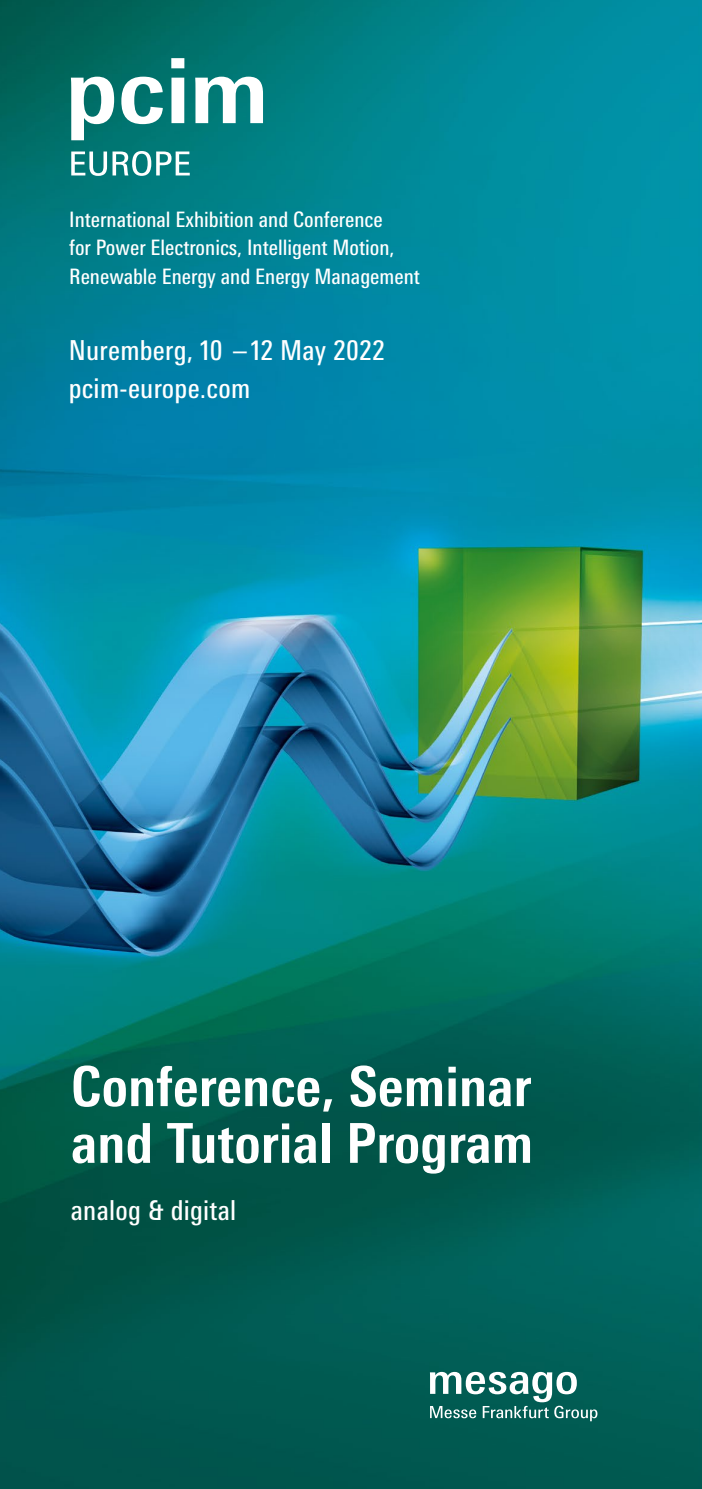
<style>
.page{position:relative;width:702px;height:1489px;background:#fff}
.page>*{position:absolute;margin:0;border:0;box-sizing:border-box;transform-origin:0 0}
.t1{font:700 condensed 55px/56.8px "Messe Univers";color:#fff}
.t2{font:condensed 27.5px/37.8px "Messe Univers";letter-spacing:.01em;color:#fff}
.t3{font:condensed 21.25px/28.2px "Messe Univers";color:#fff}
</style>
<div class="page">
<img style="left:0;top:0;width:702px;height:1488px">
<svg style="left:71px;top:151px;width:119px;height:25px"></svg>
<svg style="left:71px;top:77px;width:43px;height:63px"></svg>
<svg style="left:121px;top:77px;width:42px;height:47px"></svg>
<svg style="left:171px;top:58px;width:13px;height:65px"></svg>
<svg style="left:195px;top:77px;width:68px;height:46px"></svg>
<svg style="left:430px;top:1371px;width:167px;height:50px"></svg>
<p class="t3" style="left:69px;top:205px;width:352px">International Exhibition and Conference<br>for Power Electronics, Intelligent Motion,<br>Renewable Energy and Energy Management</p>
<p class="t2" style="left:69px;top:331px;width:317px">Nuremberg, 10 – 12 May 2022 pcim-europe.com</p>
<h1 class="t1" style="left:71px;top:1057px;width:464px">Conference, Seminar and Tutorial Program</h1>
<p class="t2" style="left:71px;top:1190px;width:167px">analog &amp; digital</p>
</div>
